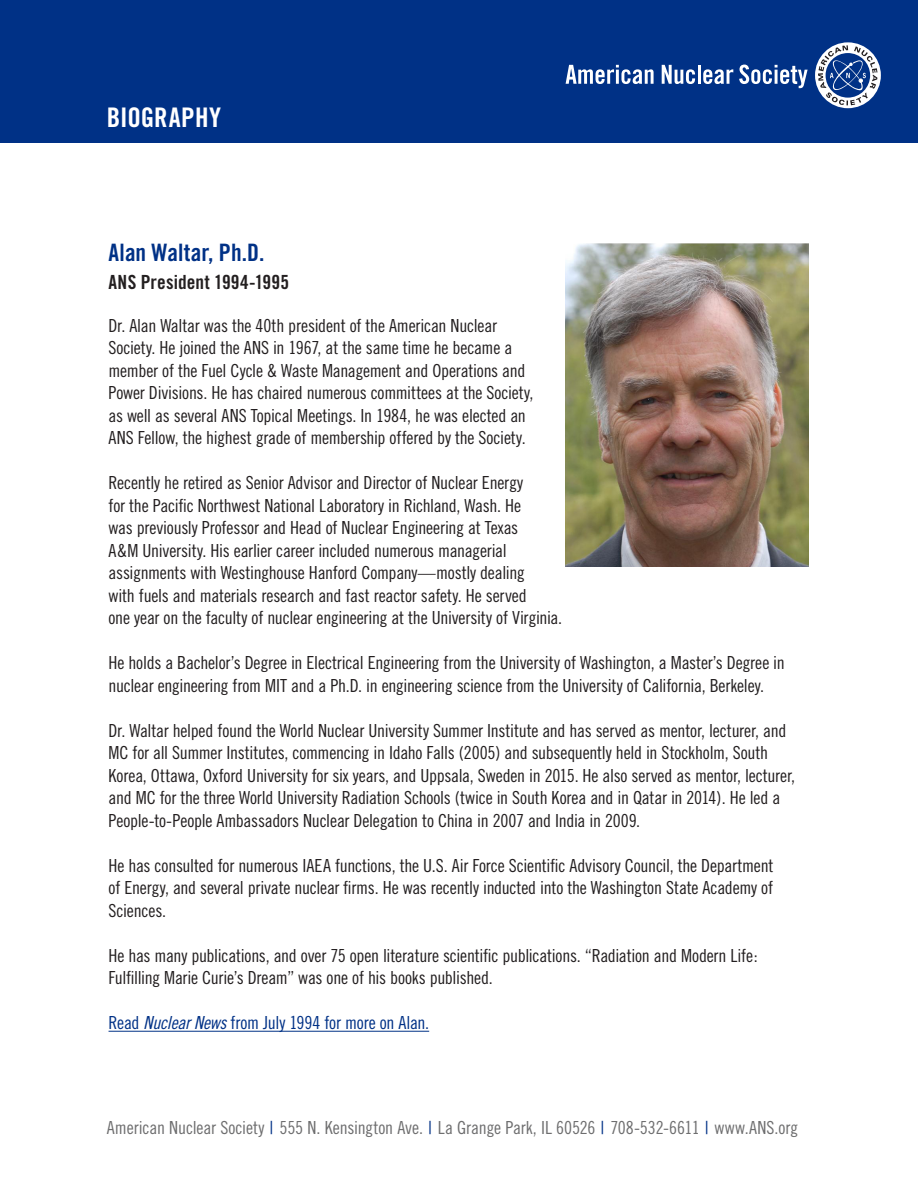
<style>
.page{position:relative;width:918px;height:1188px;background:#fff}
.page>*{position:absolute;margin:0;border:0;box-sizing:border-box;transform-origin:0 0}
.t1{font:27px "Trade Gothic LT Std Bd Cn 20";letter-spacing:.005em;color:#fff}
.t2{font:24px "Trade Gothic LT Std Bd Cn 20";color:#003186}
.t3{font:19.5px "Trade Gothic Bold Cond Twenty";letter-spacing:.01em;color:#231f20}
.t4{font:18px/22.5px "Trade Gothic Cond Eighteen";letter-spacing:-.015em;color:#231f20}
.t5{font:18px "Trade Gothic LT Std Cn 18";letter-spacing:-.005em;color:#6e6e6f}
.t6{font:18px "Trade Gothic Cond Eighteen";letter-spacing:-.01em;color:#003186}
.s1{font-family:"Trade Gothic Cond Eighteen Obl"}
.s2{color:#003186}
</style>
<div class="page">
<hr style="left:109px;top:1031px;width:320px;height:1px;background:#003186">
<div style="left:0;top:0;width:918px;height:143px;background:#003186"></div>
<svg style="left:566px;top:65px;width:88px;height:19px"></svg>
<svg style="left:662px;top:65px;width:33px;height:19px"></svg>
<hr style="left:698px;top:65px;width:3px;height:19px;background:#fff">
<svg style="left:703px;top:69px;width:30px;height:15px"></svg>
<svg style="left:739px;top:42px;width:142px;height:67px"></svg>
<img style="left:566px;top:243px;width:243px;height:324px">
<p class="t1" style="left:107px;top:101px;width:116px">BIOGRAPHY</p>
<p class="t2" style="left:109px;top:238px;width:157px">Alan Waltar, Ph.D.</p>
<p class="t3" style="left:109px;top:270px;width:182px">ANS President 1994-1995</p>
<p class="t4" style="left:109px;top:314px;width:426px">Dr. Alan Waltar was the 40th president of the American Nuclear Society. He joined the ANS in 1967, at the same time he became a member of the Fuel Cycle &amp; Waste Management and Operations and Power Divisions. He has chaired numerous committees at the Society, as well as several ANS Topical Meetings. In 1984, he was elected an ANS Fellow, the highest grade of membership offered by the Society.</p>
<p class="t4" style="left:109px;top:472px;width:455px">Recently he retired as Senior Advisor and Director of Nuclear Energy<br>for the Pacific Northwest National Laboratory in Richland, Wash. He<br>was previously Professor and Head of Nuclear Engineering at Texas<br>A&amp;M University. His earlier career included numerous managerial assignments with Westinghouse Hanford Company—mostly dealing<br>with fuels and materials research and fast reactor safety. He served<br>one year on the faculty of nuclear engineering at the University of Virginia.</p>
<p class="t4" style="left:109px;top:652px;width:678px">He holds a Bachelor’s Degree in Electrical Engineering from the University of Washington, a Master’s Degree in nuclear engineering from MIT and a Ph.D. in engineering science from the University of California, Berkeley.</p>
<p class="t4" style="left:109px;top:719px;width:688px">Dr. Waltar helped found the World Nuclear University Summer Institute and has served as mentor, lecturer, and MC for all Summer Institutes, commencing in Idaho Falls (2005) and subsequently held in Stockholm, South Korea, Ottawa, Oxford University for six years, and Uppsala, Sweden in 2015. He also served as mentor, lecturer, and MC for the three World University Radiation Schools (twice in South Korea and in Qatar in 2014). He led a People-to-People Ambassadors Nuclear Delegation to China in 2007 and India in 2009.</p>
<p class="t4" style="left:109px;top:854px;width:667px;text-align:justify">He has consulted for numerous IAEA functions, the U.S. Air Force Scientific Advisory Council, the Department of Energy, and several private nuclear firms. He was recently inducted into the Washington State Academy of Sciences.</p>
<p class="t4" style="left:109px;top:944px;width:651px">He has many publications, and over 75 open literature scientific publications. “Radiation and Modern Life:<br>Fulfilling Marie Curie’s Dream” was one of his books published.</p>
<p class="t6" style="left:109px;top:1012px;width:322px">Read <span class="s1">Nuclear News</span> from July 1994 for more on Alan.</p>
<p class="t5" style="left:107px;top:1117px;width:693px">American Nuclear Society <span class="s2">|</span> 555 N. Kensington Ave. <span class="s2">|</span> La Grange Park, IL 60526 <span class="s2">|</span> 708-532-6611 <span class="s2">|</span> www.ANS.org</p>
</div>
